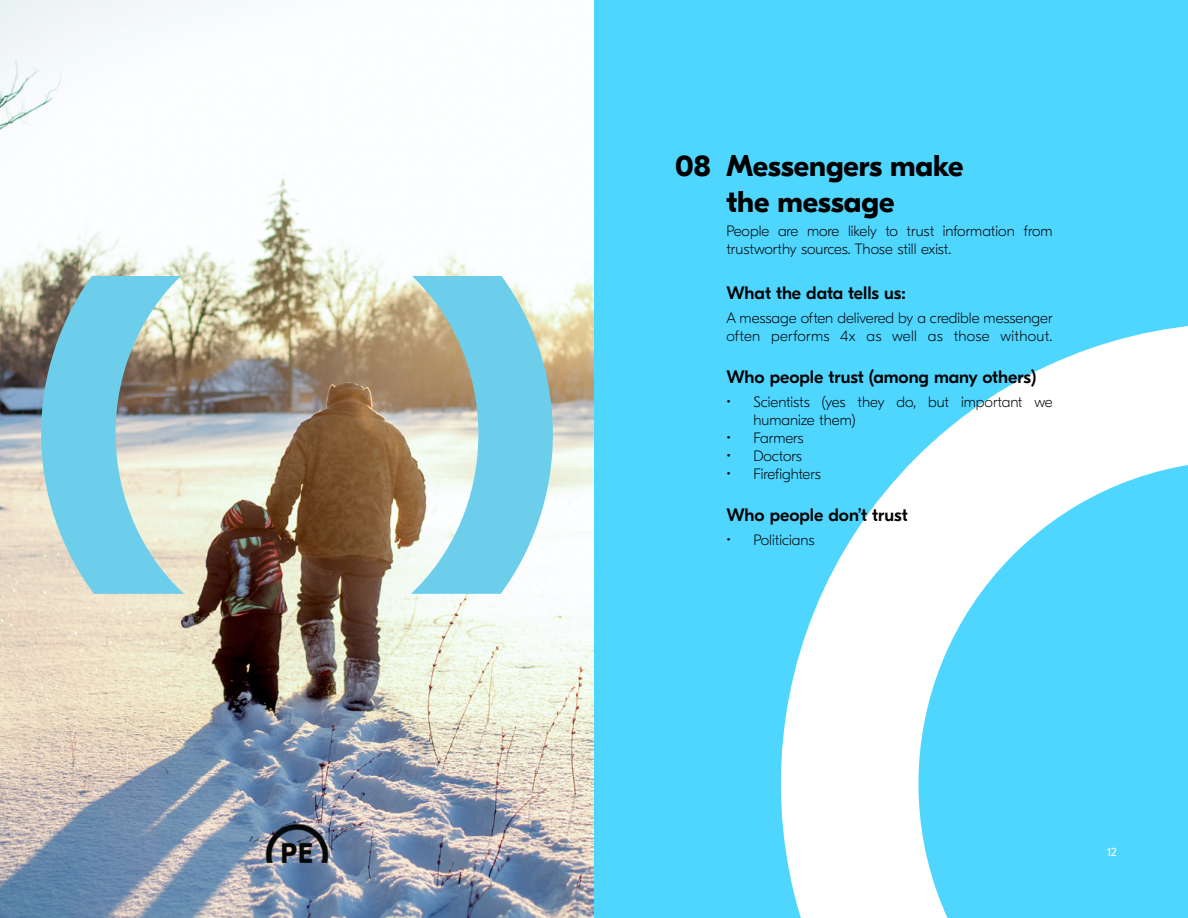
<style>
.page{position:relative;width:1188px;height:918px;background:#fff}
.page>*{position:absolute;margin:0;border:0;box-sizing:border-box;transform-origin:0 0}
.t1{font:700 30px/36px "GT Eesti Display";color:#000;text-align:center}
.t2{font:500 18px "GT Eesti Display";color:#000}
.t3{font:100 15px/18px "GT Eesti Display";color:#000}
.t4{font:100 15px "GT Eesti Display";letter-spacing:-.02em;color:#000}
.t5{font:12px "GT Eesti Text";color:#fff}
</style>
<div class="page">
<div style="left:594px;top:0;width:594px;height:918px;background:#4fd6ff"></div>
<img style="left:0;top:0;width:594px;height:918px">
<svg style="left:781px;top:326px;width:407px;height:592px"></svg>
<img style="left:264px;top:823px;width:66px;height:65px">
<svg style="left:41px;top:276px;width:143px;height:318px;background:#92c3cc"></svg>
<svg style="left:411px;top:276px;width:142px;height:318px;fill:#6dceec"></svg>
<h1 class="t1" style="left:675px;top:148px;width:290px">08 Messengers make the message</h1>
<p class="t3" style="left:726px;top:222px;width:328px">People are more likely to trust information from trustworthy sources. Those still exist.</p>
<p class="t2" style="left:726px;top:283px;width:181px">What the data tells us:</p>
<p class="t3" style="left:726px;top:309px;width:328px">A message often delivered by a credible messenger often performs 4x as well as those without.</p>
<p class="t2" style="left:726px;top:367px;width:312px">Who people trust (among many others)</p>
<p class="t3" style="left:753px;top:393px;width:301px;text-indent:-27px">• Scientists (yes they do, but important we humanize them)</p>
<p class="t3" style="left:726px;top:429px;width:79px">• Farmers</p>
<p class="t3" style="left:726px;top:447px;width:77px">• Doctors</p>
<p class="t4" style="left:726px;top:466px;width:96px">• Firefighters</p>
<p class="t2" style="left:726px;top:505px;width:183px">Who people don’t trust</p>
<p class="t3" style="left:726px;top:531px;width:90px">• Politicians</p>
<p class="t5" style="left:1107px;top:845px;width:11px">12</p>
</div>
